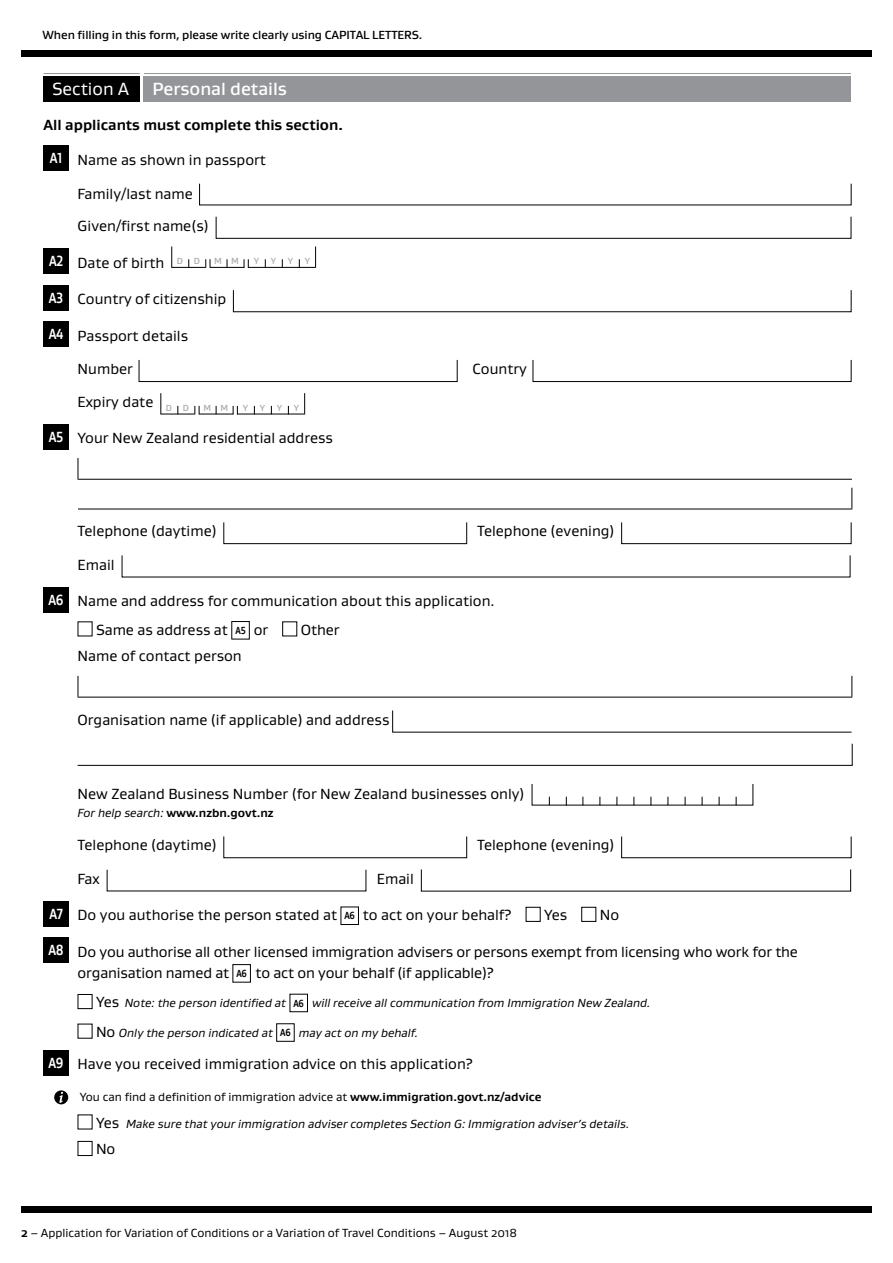
<style>
.page{position:relative;width:893px;height:1263px;background:#fff}
.page>*{position:absolute;margin:0;border:0;box-sizing:border-box;transform-origin:0 0}
.t1{font:500 18px "Gustan";color:#fff}
.t2{font:18px "Gustan";color:#fff}
.t3{font:15px/32px "Gustan";color:#000}
.t4{font:700 15px "Gustan";color:#000}
.t5{font:italic 12px "Gustan";color:#000}
.t6{font:12px "Gustan";color:#000}
.t7{font:500 12px "Gustan";letter-spacing:-.005em;color:#000}
.t8{font:700 12px "Gustan";color:#000}
.t9{font:500 9px "Gustan";color:#a7a9ac}
.s1{font-weight:700;color:#fff}
.s2{font-weight:700;font-size:10.5px}
.s3{font-weight:400;font-style:italic}
.s4{font-style:normal;font-size:15px}
.s5{font-weight:700;font-style:normal;font-size:10.5px}
.s6{font-weight:700}
</style>
<div class="page">
<div style="left:21px;top:50px;width:851px;height:7px;background:#000"></div>
<div style="left:21px;top:1206px;width:851px;height:7px;background:#000"></div>
<div style="left:44px;top:77px;width:96px;height:25px;background:#000"></div>
<hr style="left:44px;top:73px;width:96px;height:1px;background:#939598">
<div style="left:144px;top:77px;width:707px;height:25px;background:#939598"></div>
<hr style="left:144px;top:73px;width:707px;height:1px;background:#939598">
<div style="left:44px;top:146px;width:25px;height:25px;background:#000"></div>
<svg style="left:215px;top:216px;width:637px;height:23px"></svg>
<div style="left:44px;top:249px;width:25px;height:25px;background:#000"></div>
<svg style="left:171px;top:246px;width:1px;height:22px"></svg>
<svg style="left:315px;top:246px;width:1px;height:22px"></svg>
<svg style="left:205px;top:259px;width:6px;height:9px"></svg>
<svg style="left:244px;top:259px;width:5px;height:9px"></svg>
<hr style="left:172px;top:267px;width:34px;height:1px;background:#000">
<hr style="left:210px;top:267px;width:34px;height:1px;background:#000">
<hr style="left:248px;top:267px;width:67px;height:1px;background:#000">
<div style="left:44px;top:285px;width:25px;height:25px;background:#000"></div>
<svg style="left:233px;top:290px;width:619px;height:22px"></svg>
<div style="left:44px;top:322px;width:25px;height:25px;background:#000"></div>
<svg style="left:138px;top:359px;width:320px;height:23px"></svg>
<svg style="left:532px;top:359px;width:320px;height:23px"></svg>
<svg style="left:160px;top:393px;width:1px;height:21px"></svg>
<svg style="left:304px;top:393px;width:1px;height:21px"></svg>
<svg style="left:194px;top:406px;width:6px;height:8px"></svg>
<svg style="left:233px;top:406px;width:5px;height:8px"></svg>
<hr style="left:161px;top:414px;width:34px;height:1px;background:#000">
<hr style="left:199px;top:414px;width:34px;height:1px;background:#000">
<hr style="left:237px;top:414px;width:67px;height:1px;background:#000">
<div style="left:44px;top:424px;width:25px;height:25px;background:#000"></div>
<svg style="left:78px;top:458px;width:1px;height:21px"></svg>
<hr style="left:78px;top:479px;width:774px;height:1px;background:#000">
<svg style="left:851px;top:488px;width:1px;height:21px"></svg>
<hr style="left:78px;top:509px;width:774px;height:1px;background:#000">
<div style="left:223px;top:522px;width:244px;height:22px;border:1px solid #000"></div>
<div style="left:621px;top:522px;width:230px;height:22px;border:1px solid #000"></div>
<svg style="left:121px;top:555px;width:730px;height:23px"></svg>
<div style="left:44px;top:587px;width:25px;height:25px;background:#000"></div>
<div style="left:231px;top:621px;width:19px;height:18px;border:1px solid #000"></div>
<div style="left:282px;top:621px;width:15px;height:15px;border:1px solid #000"></div>
<svg style="left:78px;top:676px;width:1px;height:21px"></svg>
<svg style="left:851px;top:676px;width:1px;height:21px"></svg>
<hr style="left:78px;top:697px;width:774px;height:1px;background:#000">
<svg style="left:392px;top:710px;width:460px;height:23px"></svg>
<svg style="left:77px;top:743px;width:776px;height:23px"></svg>
<svg style="left:531px;top:784px;width:223px;height:22px"></svg>
<svg style="left:421px;top:869px;width:430px;height:23px"></svg>
<div style="left:44px;top:901px;width:25px;height:25px;background:#000"></div>
<div style="left:341px;top:907px;width:18px;height:18px;border:1px solid #000"></div>
<div style="left:526px;top:907px;width:15px;height:15px;border:1px solid #000"></div>
<div style="left:581px;top:907px;width:15px;height:15px;border:1px solid #000"></div>
<div style="left:44px;top:938px;width:25px;height:25px;background:#000"></div>
<div style="left:233px;top:964px;width:18px;height:18px;border:1px solid #000"></div>
<div style="left:78px;top:994px;width:14px;height:15px;border:1px solid #000"></div>
<div style="left:290px;top:994px;width:18px;height:18px;border:1px solid #000"></div>
<div style="left:44px;top:1050px;width:25px;height:25px;background:#000"></div>
<div style="left:54px;top:1090px;width:14px;height:14px;background:#000;border-radius:50%"></div>
<svg style="left:59px;top:1092px;width:4px;height:11px"></svg>
<div style="left:78px;top:1141px;width:14px;height:15px;border:1px solid #000"></div>
<p class="t7" style="left:43px;top:27px;width:381px">When filling in this form, please write clearly using CAPITAL LETTERS.</p>
<p class="t2" style="left:52px;top:77px;width:79px">Section A</p>
<p class="t1" style="left:152px;top:77px;width:136px">Personal details</p>
<p class="t4" style="left:44px;top:115px;width:301px">All applicants must complete this section.</p>
<p class="t3" style="left:50px;top:143px;width:218px"><span class="s1">A1</span> Name as shown in passport</p>
<p class="t3" style="left:78px;top:178px;width:133px">Family/last name<br>Given/first name(s)</p>
<p class="t3" style="left:49px;top:246px;width:152px"><span class="s1">A2</span> Date of birth <sup>D</sup> <sup>D</sup></p>
<p class="t9" style="left:214px;top:255px;width:26px">M M</p>
<p class="t9" style="left:254px;top:255px;width:7px">Y</p>
<p class="t9" style="left:271px;top:255px;width:7px">Y</p>
<p class="t9" style="left:288px;top:255px;width:7px">Y</p>
<p class="t9" style="left:305px;top:255px;width:7px">Y</p>
<p class="t3" style="left:49px;top:283px;width:179px"><span class="s1">A3</span> Country of citizenship</p>
<p class="t3" style="left:49px;top:319px;width:141px"><span class="s1">A4</span> Passport details</p>
<p class="t3" style="left:78px;top:353px;width:57px">Number</p>
<p class="t3" style="left:473px;top:353px;width:56px">Country</p>
<p class="t3" style="left:78px;top:385px;width:113px">Expiry date <sub>D</sub> <sub>D</sub></p>
<p class="t9" style="left:203px;top:402px;width:26px">M M</p>
<p class="t9" style="left:243px;top:402px;width:7px">Y</p>
<p class="t9" style="left:260px;top:402px;width:7px">Y</p>
<p class="t9" style="left:277px;top:402px;width:7px">Y</p>
<p class="t9" style="left:294px;top:402px;width:7px">Y</p>
<p class="t3" style="left:49px;top:422px;width:285px"><span class="s1">A5</span> Your New Zealand residential address</p>
<p class="t3" style="left:78px;top:515px;width:141px">Telephone (daytime)</p>
<p class="t3" style="left:477px;top:515px;width:139px">Telephone (evening)</p>
<p class="t3" style="left:78px;top:548px;width:39px">Email</p>
<p class="t3" style="left:96px;top:586px;width:400px;line-height:28.7px;text-indent:-47px"><span class="s1">A6</span> Name and address for communication about this application.<br>Same as address at <span class="s2">A5</span> or</p>
<p class="t3" style="left:301px;top:613px;width:40px">Other</p>
<p class="t3" style="left:78px;top:640px;width:166px">Name of contact person</p>
<p class="t3" style="left:78px;top:703px;width:313px">Organisation name (if applicable) and address</p>
<p class="t3" style="left:78px;top:778px;width:448px">New Zealand Business Number (for New Zealand businesses only)</p>
<p class="t8" style="left:78px;top:805px;width:197px"><span class="s3">For help search:</span> www.nzbn.govt.nz</p>
<p class="t3" style="left:78px;top:829px;width:141px">Telephone (daytime)</p>
<p class="t3" style="left:477px;top:829px;width:139px">Telephone (evening)</p>
<p class="t3" style="left:78px;top:862px;width:24px">Fax</p>
<p class="t3" style="left:377px;top:862px;width:39px">Email</p>
<p class="t3" style="left:49px;top:899px;width:464px"><span class="s1">A7</span> Do you authorise the person stated at <span class="s2">A6</span> to act on your behalf?</p>
<p class="t3" style="left:544px;top:899px;width:25px">Yes</p>
<p class="t3" style="left:600px;top:899px;width:21px">No</p>
<p class="t3" style="left:78px;top:941px;width:722px;line-height:21px;text-indent:-29px"><span class="s1">A8</span> Do you authorise all other licensed immigration advisers or persons exempt from licensing who work for the organisation named at <span class="s2">A6</span> to act on your behalf (if applicable)?</p>
<p class="t5" style="left:96px;top:995px;width:556px"><span class="s4">Yes</span> Note: the person identified at <span class="s5">A6</span> will receive all communication from Immigration New Zealand.</p>
<p class="t5" style="left:96px;top:1025px;width:324px"><span class="s4">No</span> Only the person indicated at <span class="s5">A6</span> may act on my behalf.</p>
<p class="t3" style="left:49px;top:1048px;width:426px"><span class="s1">A9</span> Have you received immigration advice on this application?</p>
<p class="t6" style="left:80px;top:1089px;width:463px">You can find a definition of immigration advice at <span class="s6">www.immigration.govt.nz/advice</span></p>
<p class="t5" style="left:96px;top:1116px;width:535px"><span class="s4">Yes</span> Make sure that your immigration adviser completes Section G: Immigration adviser’s details.</p>
<p class="t3" style="left:96px;top:1133px;width:21px">No</p>
<p class="t6" style="left:21px;top:1225px;width:497px"><span class="s6">2</span> – Application for Variation of Conditions or a Variation of Travel Conditions – August 2018</p>
</div>
